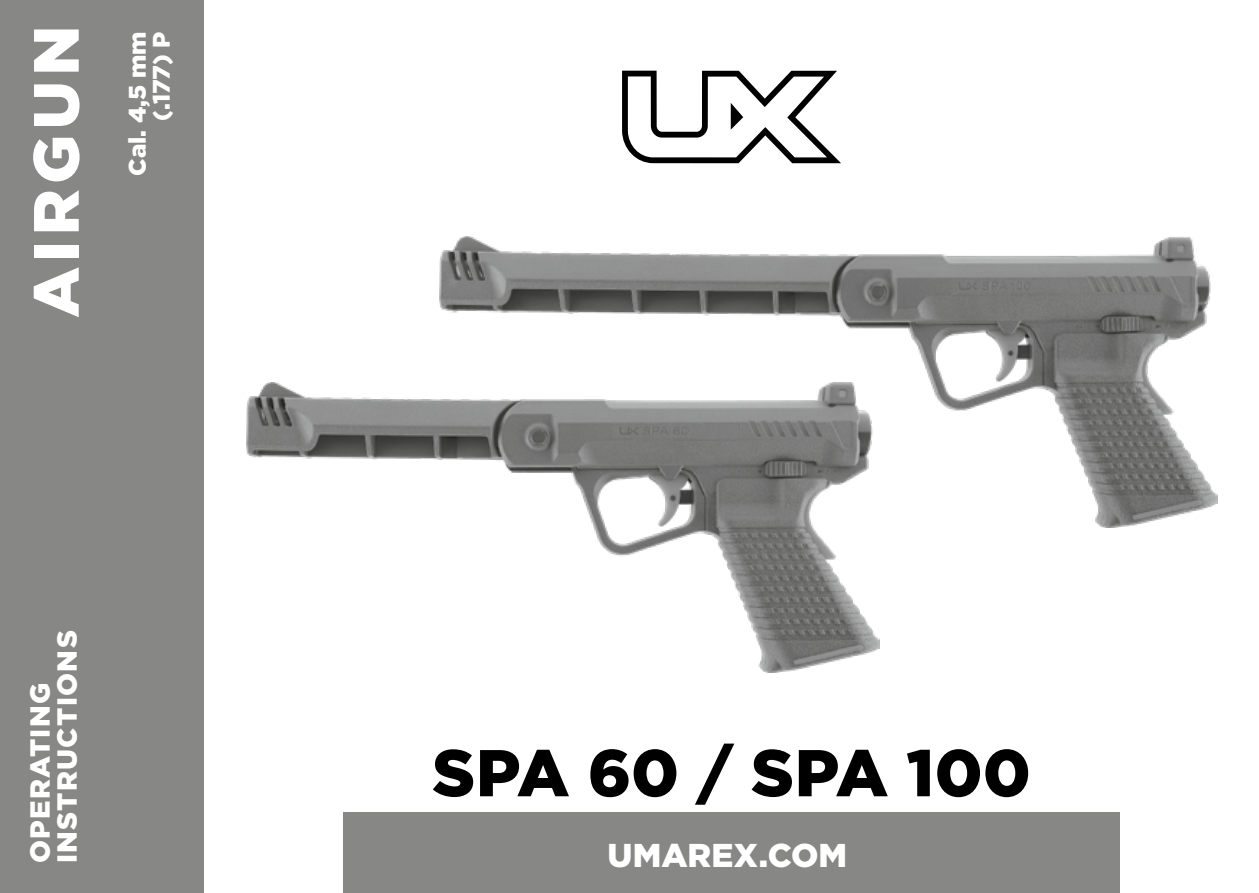
<style>
.page{position:relative;width:1259px;height:893px;background:#fff}
.page>*{position:absolute;margin:0;border:0;box-sizing:border-box;transform-origin:0 0}
.UX_Manual_Artikelbez{font:900 66px "Gotham";color:#000}
.t1{font:900 63.9px "Gotham";letter-spacing:.085em;color:#fff}
.UX_Manual_Titel_Made{font:900 33px "Gotham";color:#fff}
.t2{font:900 27.6px/27px "Gotham";letter-spacing:.05em;color:#fff}
.UX_Manual_Titel_Kali{font:900 24px/24px "Gotham";color:#fff;text-align:right}
</style>
<div class="page">
<div style="left:0;top:0;width:204px;height:893px;background:#878786"></div>
<div style="left:343px;top:812px;width:776px;height:81px;background:#878786"></div>
<svg style="left:622px;top:71px;width:219px;height:92px"></svg>
<img style="left:247px;top:383px;width:632px;height:290px">
<img style="left:439px;top:237px;width:778px;height:291px">
<h2 class="t1" style="left:12px;top:318px;width:294px;rotate:-90deg">AIRGUN</h2>
<p class="UX_Manual_Titel_Kali" style="left:125px;top:176px;width:146px;rotate:-90deg">Cal. 4,5 mm (.177) P</p>
<p class="t2" style="left:26px;top:863px;width:234px;rotate:-90deg">OPERATING<br>INSTRUCTIONS</p>
<p class="UX_Manual_Artikelbez" style="left:432px;top:727px;width:600px">SPA 60 / SPA 100</p>
<p class="UX_Manual_Titel_Made" style="left:607px;top:833px;width:241px">UMAREX.COM</p>
</div>
